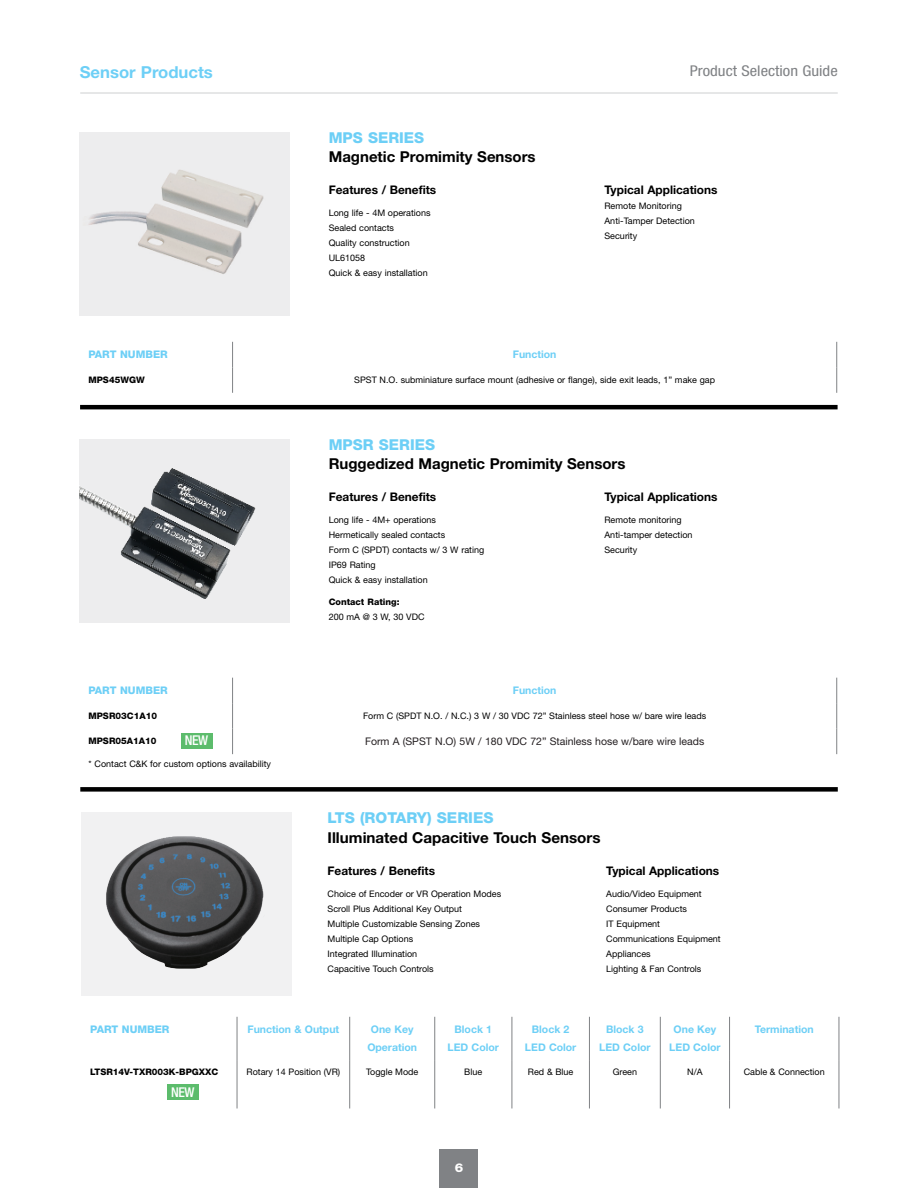
<style>
.page{position:relative;width:918px;height:1188px;background:#fff}
.page>*{position:absolute;margin:0;border:0;box-sizing:border-box;transform-origin:0 0}
.t1{font:700 16.5px "Helvetica Neue LT Std";color:#6dcff6}
.t2{font:700 15px "Helvetica Neue LT Std";color:#000}
.t3{font:800 15px "Helvetica Neue LT Std";color:#6dcff6}
.t4{font:condensed 14.85px "Helvetica Neue LT Std";color:#808285;scale:1.12 1}
.t5{font:500 condensed 13.5px "Helvetica Neue LT Std";letter-spacing:-.03em;color:#fff}
.t6{font:800 12.15px "Helvetica Neue LT Std";color:#fff;scale:1.11 1}
.t7{font:700 11.85px "Helvetica Neue LT Std";color:#000}
.t8{font:700 10.5px/17.9px "Helvetica Neue LT Std";color:#6dcff6;text-align:center}
.t9{font:10.5px "Helvetica Neue LT Std";color:#241f21}
.t10{font:800 10.5px "Helvetica Neue LT Std";color:#6dcff6}
.t11{font:9px/15px "Helvetica Neue LT Std";color:#000}
.t12{font:800 9px "Helvetica Neue LT Std";color:#000}
</style>
<div class="page">
<div style="left:440px;top:1149px;width:38px;height:39px;background:#808285"></div>
<hr style="left:80px;top:93px;width:758px;height:1px;background:#cdcfd0">
<div style="left:80px;top:132px;width:210px;height:183px;background:#ededee"></div>
<div style="left:80px;top:439px;width:210px;height:183px;background:#ededee"></div>
<svg style="left:232px;top:342px;width:1px;height:51px"></svg>
<svg style="left:836px;top:342px;width:1px;height:51px"></svg>
<svg style="left:232px;top:678px;width:1px;height:76px"></svg>
<svg style="left:836px;top:678px;width:1px;height:76px"></svg>
<hr style="left:80px;top:405px;width:758px;height:4px;background:#000">
<img style="left:80px;top:468px;width:185px;height:155px">
<img style="left:79px;top:154px;width:185px;height:133px">
<div style="left:181px;top:733px;width:31px;height:16px;background:#5cbc6c"></div>
<hr style="left:237px;top:1017px;width:1px;height:43px;background:#808285">
<hr style="left:349px;top:1017px;width:1px;height:43px;background:#808285">
<hr style="left:434px;top:1017px;width:1px;height:43px;background:#808285">
<hr style="left:512px;top:1017px;width:1px;height:43px;background:#808285">
<hr style="left:589px;top:1017px;width:1px;height:43px;background:#808285">
<hr style="left:660px;top:1017px;width:1px;height:43px;background:#808285">
<hr style="left:729px;top:1017px;width:1px;height:43px;background:#808285">
<hr style="left:237px;top:1060px;width:1px;height:48px;background:#808285">
<hr style="left:349px;top:1060px;width:1px;height:48px;background:#808285">
<hr style="left:434px;top:1060px;width:1px;height:48px;background:#808285">
<hr style="left:512px;top:1060px;width:1px;height:48px;background:#808285">
<hr style="left:589px;top:1060px;width:1px;height:48px;background:#808285">
<hr style="left:660px;top:1060px;width:1px;height:48px;background:#808285">
<hr style="left:729px;top:1060px;width:1px;height:48px;background:#808285">
<hr style="left:839px;top:1017px;width:1px;height:43px;background:#808285">
<hr style="left:839px;top:1060px;width:1px;height:48px;background:#808285">
<div style="left:167px;top:1084px;width:32px;height:16px;background:#5cbc6c"></div>
<div style="left:81px;top:812px;width:210px;height:184px;background:#f1f1f2"></div>
<div style="left:80px;top:787px;width:758px;height:5px;background:#000"></div>
<img style="left:106px;top:836px;width:158px;height:133px">
<h1 class="t1" style="left:80px;top:62px;width:135px">Sensor Products</h1>
<h2 class="t3" style="left:329px;top:128px;width:97px">MPS SERIES</h2>
<h2 class="t2" style="left:329px;top:148px;width:208px">Magnetic Promimity Sensors</h2>
<h3 class="t7" style="left:329px;top:183px;width:109px">Features / Benefits</h3>
<p class="t11" style="left:329px;top:205px;width:103px">Long life - 4M operations<br>Sealed contacts<br>Quality construction<br>UL61058<br>Quick &amp; easy installation</p>
<h3 class="t4" style="left:690px;top:63px;width:134px">Product Selection Guide</h3>
<h3 class="t7" style="left:604px;top:183px;width:115px">Typical Applications</h3>
<p class="t11" style="left:604px;top:199px;width:92px">Remote Monitoring<br>Anti-Tamper Detection<br>Security</p>
<p class="t10" style="left:88px;top:348px;width:81px">PART NUMBER</p>
<p class="t8" style="left:513px;top:345px;width:45px">Function</p>
<p class="t12" style="left:88px;top:374px;width:58px">MPS45WGW</p>
<p class="t11" style="left:354px;top:372px;width:362px">SPST N.O. subminiature surface mount (adhesive or flange), side exit leads, 1” make gap</p>
<h2 class="t3" style="left:329px;top:435px;width:108px">MPSR SERIES</h2>
<h2 class="t2" style="left:329px;top:455px;width:298px">Ruggedized Magnetic Promimity Sensors</h2>
<h3 class="t7" style="left:329px;top:490px;width:109px">Features / Benefits</h3>
<p class="t11" style="left:329px;top:512px;width:157px">Long life - 4M+ operations<br>Hermetically sealed contacts<br>Form C (SPDT) contacts w/ 3 W rating<br>IP69 Rating<br>Quick &amp; easy installation</p>
<p class="t12" style="left:329px;top:596px;width:72px">Contact Rating:</p>
<p class="t11" style="left:329px;top:609px;width:97px">200 mA @ 3 W, 30 VDC</p>
<h3 class="t7" style="left:604px;top:490px;width:115px">Typical Applications</h3>
<p class="t11" style="left:604px;top:512px;width:90px">Remote monitoring<br>Anti-tamper detection<br>Security</p>
<p class="t10" style="left:88px;top:684px;width:81px">PART NUMBER</p>
<p class="t8" style="left:513px;top:681px;width:45px">Function</p>
<p class="t12" style="left:88px;top:710px;width:70px">MPSR03C1A10</p>
<p class="t11" style="left:363px;top:708px;width:345px">Form C (SPDT N.O. / N.C.) 3 W / 30 VDC 72” Stainless steel hose w/ bare wire leads</p>
<p class="t12" style="left:88px;top:736px;width:70px">MPSR05A1A10</p>
<p class="t9" style="left:365px;top:735px;width:341px">Form A (SPST N.O) 5W / 180 VDC 72” Stainless hose w/bare wire leads</p>
<p class="t11" style="left:89px;top:756px;width:184px">* Contact C&amp;K for custom options availability</p>
<h3 class="t5" style="left:185px;top:732px;width:25px">NEW</h3>
<h2 class="t3" style="left:328px;top:809px;width:167px">LTS (ROTARY) SERIES</h2>
<h2 class="t2" style="left:328px;top:828px;width:275px">Illuminated Capacitive Touch Sensors</h2>
<h3 class="t7" style="left:328px;top:863px;width:109px">Features / Benefits</h3>
<p class="t11" style="left:328px;top:886px;width:175px">Choice of Encoder or VR Operation Modes<br>Scroll Plus Additional Key Output<br>Multiple Customizable Sensing Zones<br>Multiple Cap Options<br>Integrated Illumination<br>Capacitive Touch Controls</p>
<h3 class="t7" style="left:606px;top:863px;width:115px">Typical Applications</h3>
<p class="t11" style="left:606px;top:886px;width:116px">Audio/Video Equipment<br>Consumer Products<br>IT Equipment<br>Communications Equipment<br>Appliances<br>Lighting &amp; Fan Controls</p>
<p class="t10" style="left:90px;top:1023px;width:81px">PART NUMBER</p>
<p class="t8" style="left:247px;top:1020px;width:93px">Function &amp; Output</p>
<p class="t8" style="left:367px;top:1020px;width:51px">One Key<br>Operation</p>
<p class="t8" style="left:448px;top:1020px;width:53px">Block 1<br>LED Color</p>
<p class="t8" style="left:525px;top:1020px;width:53px">Block 2<br>LED Color</p>
<p class="t8" style="left:599px;top:1020px;width:53px">Block 3<br>LED Color</p>
<p class="t8" style="left:669px;top:1020px;width:53px">One Key<br>LED Color</p>
<p class="t8" style="left:755px;top:1020px;width:60px">Termination</p>
<p class="t12" style="left:90px;top:1067px;width:130px">LTSR14V-TXR003K-BPGXXC</p>
<p class="t11" style="left:247px;top:1065px;width:95px">Rotary 14 Position (VR)</p>
<p class="t11" style="left:366px;top:1065px;width:54px">Toggle Mode</p>
<p class="t11" style="left:464px;top:1065px;width:20px">Blue</p>
<p class="t11" style="left:528px;top:1065px;width:47px">Red &amp; Blue</p>
<p class="t11" style="left:613px;top:1065px;width:26px">Green</p>
<p class="t11" style="left:687px;top:1065px;width:17px">N/A</p>
<p class="t11" style="left:744px;top:1065px;width:83px">Cable &amp; Connection</p>
<h3 class="t5" style="left:171px;top:1084px;width:25px">NEW</h3>
<h3 class="t6" style="left:455px;top:1160px;width:9px">6</h3>
</div>
